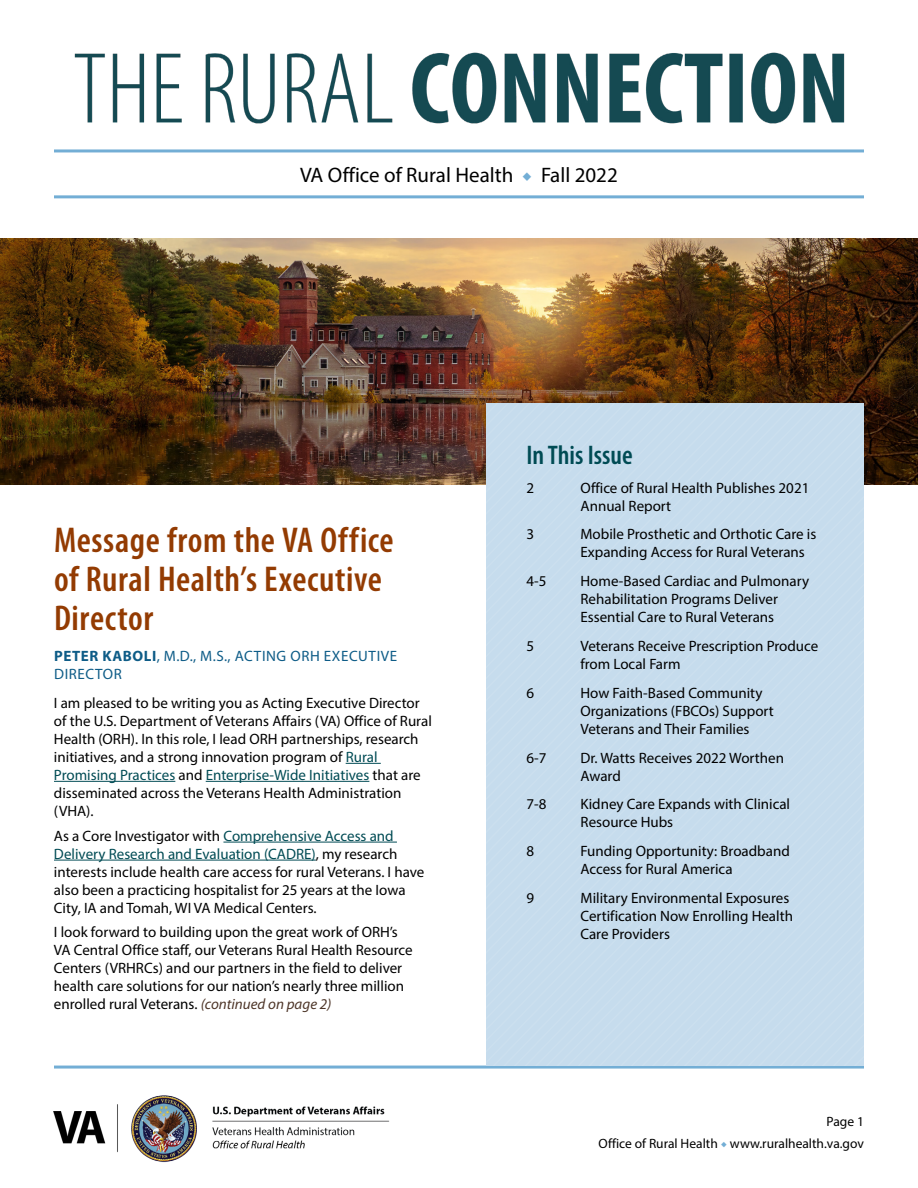
<style>
.page{position:relative;width:918px;height:1188px;background:#fff}
.page>*{position:absolute;margin:0;border:0;box-sizing:border-box;transform-origin:0 0}
.t1{font:600 condensed 36px/39px "Myriad Pro";letter-spacing:.015em;color:#933b02}
.t2{font:600 condensed 27px "Myriad Pro";color:#004b54}
.t3{font:21px "Myriad Pro";color:#000}
.t4{font:15px/18px "Myriad Pro";color:#000}
.t5{font:15px/18px "Myriad Pro";letter-spacing:.04em;color:#0e5c87}
.t6{font:13.5px/21.8px "Myriad Pro";color:#000;text-align:right}
.s1{font-family:"Minion Pro";color:#73aed5}
.s2{font-weight:700}
.s3{color:#004b54}
.s4{font-style:italic;color:#4e3629}
</style>
<div class="page">
<hr style="left:54px;top:1066px;width:810px;height:3px;background:#73aed5">
<img style="left:53px;top:1095px;width:337px;height:68px">
<img style="left:0;top:239px;width:918px;height:245px">
<div style="left:486px;top:403px;width:378px;height:663px;background:#c6dced"></div>
<img style="left:74px;top:52px;width:771px;height:72px">
<hr style="left:54px;top:149px;width:810px;height:3px;background:#73aed5">
<hr style="left:54px;top:195px;width:810px;height:3px;background:#73aed5">
<hr style="left:346px;top:763px;width:35px;height:1px;background:#004b54">
<hr style="left:54px;top:781px;width:121px;height:1px;background:#004b54">
<hr style="left:206px;top:781px;width:163px;height:1px;background:#004b54">
<hr style="left:223px;top:842px;width:174px;height:1px;background:#004b54">
<hr style="left:54px;top:860px;width:262px;height:1px;background:#004b54">
<h3 class="t3" style="left:300px;top:162px;width:319px">VA Office of Rural Health <span class="s1">◆</span> Fall 2022</h3>
<h1 class="t1" style="left:54px;top:519px;width:341px">Message from the VA Office of Rural Health’s Executive<br>Director</h1>
<p class="t5" style="left:54px;top:647px;width:345px"><span class="s2">PETER KABOLI</span>, M.D., M.S., ACTING ORH EXECUTIVE<br>DIRECTOR</p>
<p class="t4" style="left:54px;top:694px;width:379px">I am pleased to be writing you as Acting Executive Director of the U.S. Department of Veterans Affairs (VA) Office of Rural Health (ORH). In this role, I lead ORH partnerships, research initiatives, and a strong innovation program of <span class="s3">Rural Promising Practices</span> and <span class="s3">Enterprise-Wide Initiatives</span> that are disseminated across the Veterans Health Administration (VHA).</p>
<p class="t4" style="left:54px;top:826px;width:372px">As a Core Investigator with <span class="s3">Comprehensive Access and Delivery Research and Evaluation (CADRE)</span>, my research interests include health care access for rural Veterans. I have also been a practicing hospitalist for 25 years at the Iowa City, IA and Tomah, WI VA Medical Centers.</p>
<p class="t4" style="left:54px;top:923px;width:360px">I look forward to building upon the great work of ORH’s VA Central Office staff, our Veterans Rural Health Resource Centers (VRHRCs) and our partners in the field to deliver health care solutions for our nation’s nearly three million enrolled rural Veterans. <span class="s4">(continued on page 2)</span></p>
<h2 class="t2" style="left:526px;top:438px;width:108px">In This Issue</h2>
<p class="t4" style="left:526px;top:478px;width:9px">2</p>
<p class="t4" style="left:580px;top:478px;width:230px">Office of Rural Health Publishes 2021<br>Annual Report</p>
<p class="t4" style="left:526px;top:525px;width:9px">3</p>
<p class="t4" style="left:580px;top:525px;width:237px">Mobile Prosthetic and Orthotic Care is<br>Expanding Access for Rural Veterans</p>
<p class="t4" style="left:526px;top:572px;width:21px">4-5</p>
<p class="t4" style="left:580px;top:572px;width:230px">Home-Based Cardiac and Pulmonary<br>Rehabilitation Programs Deliver<br>Essential Care to Rural Veterans</p>
<p class="t4" style="left:526px;top:637px;width:9px">5</p>
<p class="t4" style="left:580px;top:637px;width:239px">Veterans Receive Prescription Produce from Local Farm</p>
<p class="t4" style="left:526px;top:684px;width:9px">6</p>
<p class="t4" style="left:580px;top:684px;width:195px">How Faith-Based Community<br>Organizations (FBCOs) Support<br>Veterans and Their Families</p>
<p class="t4" style="left:526px;top:748px;width:21px">6-7</p>
<p class="t4" style="left:580px;top:748px;width:205px">Dr. Watts Receives 2022 Worthen<br>Award</p>
<p class="t4" style="left:526px;top:795px;width:21px">7-8</p>
<p class="t4" style="left:580px;top:795px;width:211px">Kidney Care Expands with Clinical<br>Resource Hubs</p>
<p class="t4" style="left:526px;top:842px;width:9px">8</p>
<p class="t4" style="left:580px;top:842px;width:211px">Funding Opportunity: Broadband<br>Access for Rural America</p>
<p class="t4" style="left:526px;top:889px;width:9px">9</p>
<p class="t4" style="left:580px;top:889px;width:214px">Military Environmental Exposures<br>Certification Now Enrolling Health<br>Care Providers</p>
<p class="t6" style="left:599px;top:1110px;width:267px">Page 1<br>Office of Rural Health <span class="s1">◆</span> www.ruralhealth.va.gov</p>
</div>
